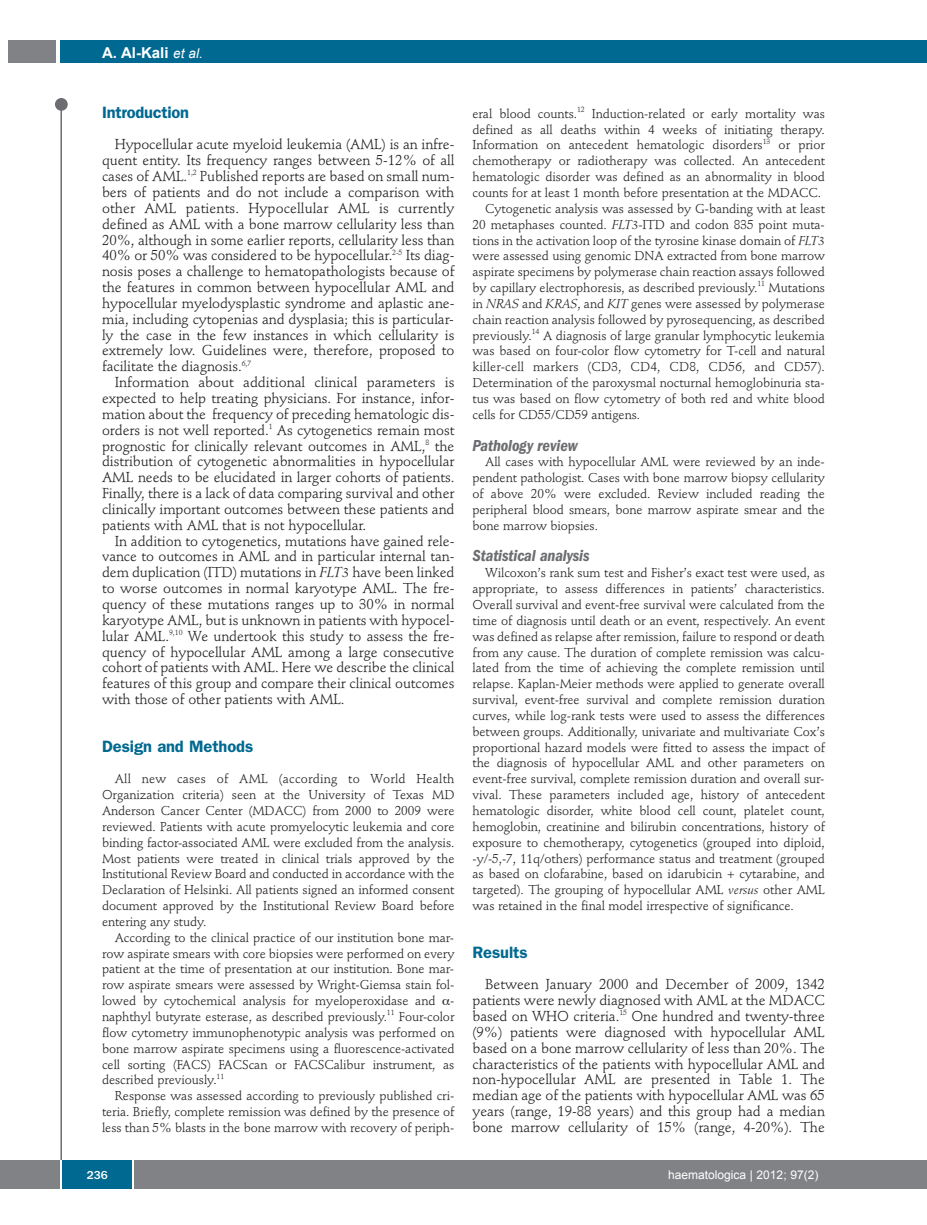
<style>
.page{position:relative;width:927px;height:1225px;background:#fff}
.page>*{position:absolute;margin:0;border:0;box-sizing:border-box;transform-origin:0 0}
.t1{font:600 16.5px "Franklin Gothic";letter-spacing:-.005em;color:#006991}
.t2{font:italic 600 condensed 16.5px "Franklin Gothic";letter-spacing:-.005em;color:#6c6d70}
.t3{font:700 15px "Arial";color:#fff}
.t4{font:14.25px/15.9px "Stempel Schneidler";letter-spacing:-.005em;color:#231f20;text-align:justify}
.t5{font:12.75px/15.9px "Stempel Schneidler";letter-spacing:-.005em;color:#231f20;text-align:justify}
.t6{font:12.75px "Stempel Schneidler";letter-spacing:.015em;color:#231f20}
.t7{font:12px "Arial";color:#fff}
.t8{font:500 12px "Franklin Gothic";color:#fff}
.s1{font-weight:400;font-style:italic;font-size:13.5px}
.s2{font-style:italic}
</style>
<div class="page">
<div style="left:911px;top:40px;width:16px;height:22px;background:#006991"></div>
<div style="left:910px;top:1160px;width:17px;height:28px;background:#808285"></div>
<div style="left:55px;top:98px;width:13px;height:13px;background:#6c6d70;border-radius:50%"></div>
<hr style="left:60px;top:101px;width:2px;height:1061px;background:#6c6d70">
<div style="left:60px;top:40px;width:852px;height:22px;background:#006991"></div>
<div style="left:9px;top:40px;width:47px;height:22px;background:#808285"></div>
<div style="left:0;top:1160px;width:911px;height:28px;background:#808285"></div>
<div style="left:62px;top:1160px;width:71px;height:28px;background:#006991"></div>
<hr style="left:60px;top:1160px;width:2px;height:28px;background:#fff">
<svg style="left:133px;top:1160px;width:1px;height:28px"></svg>
<p class="t3" style="left:102px;top:44px;width:102px">A. AL-KALI <span class="s1">et al.</span></p>
<p class="t1" style="left:102px;top:106px;width:88px">Introduction</p>
<p class="t4" style="left:102px;top:138px;width:354px;text-indent:13px">Hypocellular acute myeloid leukemia (AML) is an infre&shy;quent entity. Its frequency ranges between 5-12% of all cases of AML.<sup>1,2</sup> Published reports are based on small num&shy;bers of patients and do not include a comparison with other AML patients. Hypocellular AML is currently defined as AML with a bone marrow cellularity less than 20%, although in some earlier reports, cellularity less than 40% or 50% was considered to be hypocellular.<sup>2-5</sup> Its diag&shy;nosis poses a challenge to hematopathologists because of the features in common between hypocellular AML and hypocellular myelodysplastic syndrome and aplastic ane&shy;mia, including cytopenias and dysplasia; this is particular&shy;ly the case in the few instances in which cellularity is extremely low. Guidelines were, therefore, proposed to facilitate the diagnosis.<sup>6,7</sup></p>
<p class="t4" style="left:102px;top:376px;width:354px;text-indent:13px">Information about additional clinical parameters is expected to help treating physicians. For instance, infor&shy;mation about the frequency of preceding hematologic dis&shy;orders is not well reported.<sup>1</sup> As cytogenetics remain most prognostic for clinically relevant outcomes in AML,<sup>8</sup> the distribution of cytogenetic abnormalities in hypocellular AML needs to be elucidated in larger cohorts of patients.<br>Finally, there is a lack of data comparing survival and other clinically important outcomes between these patients and patients with AML that is not hypocellular.</p>
<p class="t4" style="left:102px;top:534px;width:354px;text-indent:13px">In addition to cytogenetics, mutations have gained rele&shy;vance to outcomes in AML and in particular internal tan&shy;dem duplication (ITD) mutations in <span class="s2">FLT3</span> have been linked to worse outcomes in normal karyotype AML. The fre&shy;quency of these mutations ranges up to 30% in normal karyotype AML, but is unknown in patients with hypocel&shy;lular AML.<sup>9,10</sup> We undertook this study to assess the fre&shy;quency of hypocellular AML among a large consecutive cohort of patients with AML. Here we describe the clinical features of this group and compare their clinical outcomes with those of other patients with AML.</p>
<p class="t1" style="left:102px;top:740px;width:153px">Design and Methods</p>
<p class="t5" style="left:102px;top:772px;width:354px;text-indent:13px">All new cases of AML (according to World Health Organization criteria) seen at the University of Texas MD Anderson Cancer Center (MDACC) from 2000 to 2009 were reviewed. Patients with acute promyelocytic leukemia and core binding factor-associated AML were excluded from the analysis.<br>Most patients were treated in clinical trials approved by the Institutional Review Board and conducted in accordance with the Declaration of Helsinki. All patients signed an informed consent document approved by the Institutional Review Board before entering any study.</p>
<p class="t5" style="left:102px;top:930px;width:354px;text-indent:13px">According to the clinical practice of our institution bone mar&shy;row aspirate smears with core biopsies were performed on every patient at the time of presentation at our institution. Bone mar&shy;row aspirate smears were assessed by Wright-Giemsa stain fol&shy;lowed by cytochemical analysis for myeloperoxidase and - naphthyl butyrate esterase, as described previously.<sup>11</sup> Four-color flow cytometry immunophenotypic analysis was performed on bone marrow aspirate specimens using a fluorescence-activated cell sorting (FACS) FACScan or FACSCalibur instrument, as described previously.<sup>11</sup></p>
<p class="t5" style="left:102px;top:1089px;width:354px;text-indent:13px">Response was assessed according to previously published cri&shy;teria. Briefly, complete remission was defined by the presence of less than 5% blasts in the bone marrow with recovery of periph-</p>
<p class="t5" style="left:472px;top:107px;width:354px">eral blood counts.<sup>12</sup> Induction-related or early mortality was</p>
<p class="t5" style="left:472px;top:122px;width:354px">defined as all deaths within 4 weeks of initiating therapy.</p>
<p class="t5" style="left:472px;top:138px;width:354px">Information on antecedent hematologic disorders<sup>13</sup> or prior</p>
<p class="t5" style="left:472px;top:154px;width:354px">chemotherapy or radiotherapy was collected. An antecedent</p>
<p class="t5" style="left:472px;top:170px;width:354px">hematologic disorder was defined as an abnormality in blood</p>
<p class="t5" style="left:472px;top:186px;width:350px">counts for at least 1 month before presentation at the MDACC.</p>
<p class="t5" style="left:485px;top:202px;width:341px">Cytogenetic analysis was assessed by G-banding with at least</p>
<p class="t5" style="left:472px;top:217px;width:354px">20 metaphases counted. <span class="s2">FLT3</span>-ITD and codon 835 point muta-</p>
<p class="t5" style="left:472px;top:233px;width:354px">tions in the activation loop of the tyrosine kinase domain of <span class="s2">FLT3</span></p>
<p class="t5" style="left:472px;top:249px;width:354px">were assessed using genomic DNA extracted from bone marrow</p>
<p class="t5" style="left:472px;top:265px;width:354px">aspirate specimens by polymerase chain reaction assays followed</p>
<p class="t5" style="left:472px;top:281px;width:354px">by capillary electrophoresis, as described previously.<sup>11</sup> Mutations</p>
<p class="t5" style="left:472px;top:297px;width:354px">in <span class="s2">NRAS</span> and <span class="s2">KRAS</span>, and <span class="s2">KIT</span> genes were assessed by polymerase</p>
<p class="t5" style="left:472px;top:313px;width:354px">chain reaction analysis followed by pyrosequencing, as described</p>
<p class="t5" style="left:472px;top:328px;width:354px">previously.<sup>14</sup> A diagnosis of large granular lymphocytic leukemia</p>
<p class="t5" style="left:472px;top:344px;width:354px">was based on four-color flow cytometry for T-cell and natural</p>
<p class="t6" style="left:472px;top:362px;width:354px">killer-cell markers (CD3, CD4, CD8, CD56, and CD57).</p>
<p class="t5" style="left:472px;top:376px;width:354px">Determination of the paroxysmal nocturnal hemoglobinuria sta-</p>
<p class="t5" style="left:472px;top:392px;width:354px">tus was based on flow cytometry of both red and white blood</p>
<p class="t5" style="left:472px;top:408px;width:169px">cells for CD55/CD59 antigens.</p>
<p class="t2" style="left:472px;top:439px;width:107px">Pathology review</p>
<p class="t5" style="left:472px;top:455px;width:354px;text-indent:13px">All cases with hypocellular AML were reviewed by an inde&shy;pendent pathologist. Cases with bone marrow biopsy cellularity of above 20% were excluded. Review included reading the peripheral blood smears, bone marrow aspirate smear and the bone marrow biopsies.</p>
<p class="t2" style="left:472px;top:550px;width:119px">Statistical analysis</p>
<p class="t5" style="left:472px;top:566px;width:354px;text-indent:13px">Wilcoxon’s rank sum test and Fisher’s exact test were used, as appropriate, to assess differences in patients’ characteristics.<br>Overall survival and event-free survival were calculated from the time of diagnosis until death or an event, respectively. An event was defined as relapse after remission, failure to respond or death from any cause. The duration of complete remission was calcu&shy;lated from the time of achieving the complete remission until relapse. Kaplan-Meier methods were applied to generate overall survival, event-free survival and complete remission duration curves, while log-rank tests were used to assess the differences between groups. Additionally, univariate and multivariate Cox’s proportional hazard models were fitted to assess the impact of the diagnosis of hypocellular AML and other parameters on event-free survival, complete remission duration and overall sur&shy;vival. These parameters included age, history of antecedent hematologic disorder, white blood cell count, platelet count, hemoglobin, creatinine and bilirubin concentrations, history of exposure to chemotherapy, cytogenetics (grouped into diploid, -y/-5,-7, 11q/others) performance status and treatment (grouped as based on clofarabine, based on idarubicin + cytarabine, and targeted). The grouping of hypocellular AML <span class="s2">versus</span> other AML was retained in the final model irrespective of significance.</p>
<p class="t1" style="left:472px;top:946px;width:57px">Results</p>
<p class="t4" style="left:472px;top:978px;width:354px;text-indent:13px">Between January 2000 and December of 2009, 1342 patients were newly diagnosed with AML at the MDACC based on WHO criteria.<sup>15</sup> One hundred and twenty-three (9%) patients were diagnosed with hypocellular AML based on a bone marrow cellularity of less than 20%. The characteristics of the patients with hypocellular AML and non-hypocellular AML are presented in Table 1. The median age of the patients with hypocellular AML was 65 years (range, 19-88 years) and this group had a median bone marrow cellularity of 15% (range, 4-20%). The</p>
<p class="t8" style="left:87px;top:1171px;width:23px">236</p>
<p class="t7" style="left:668px;top:1168px;width:152px">haematologica | 2012; 97(2)</p>
</div>
